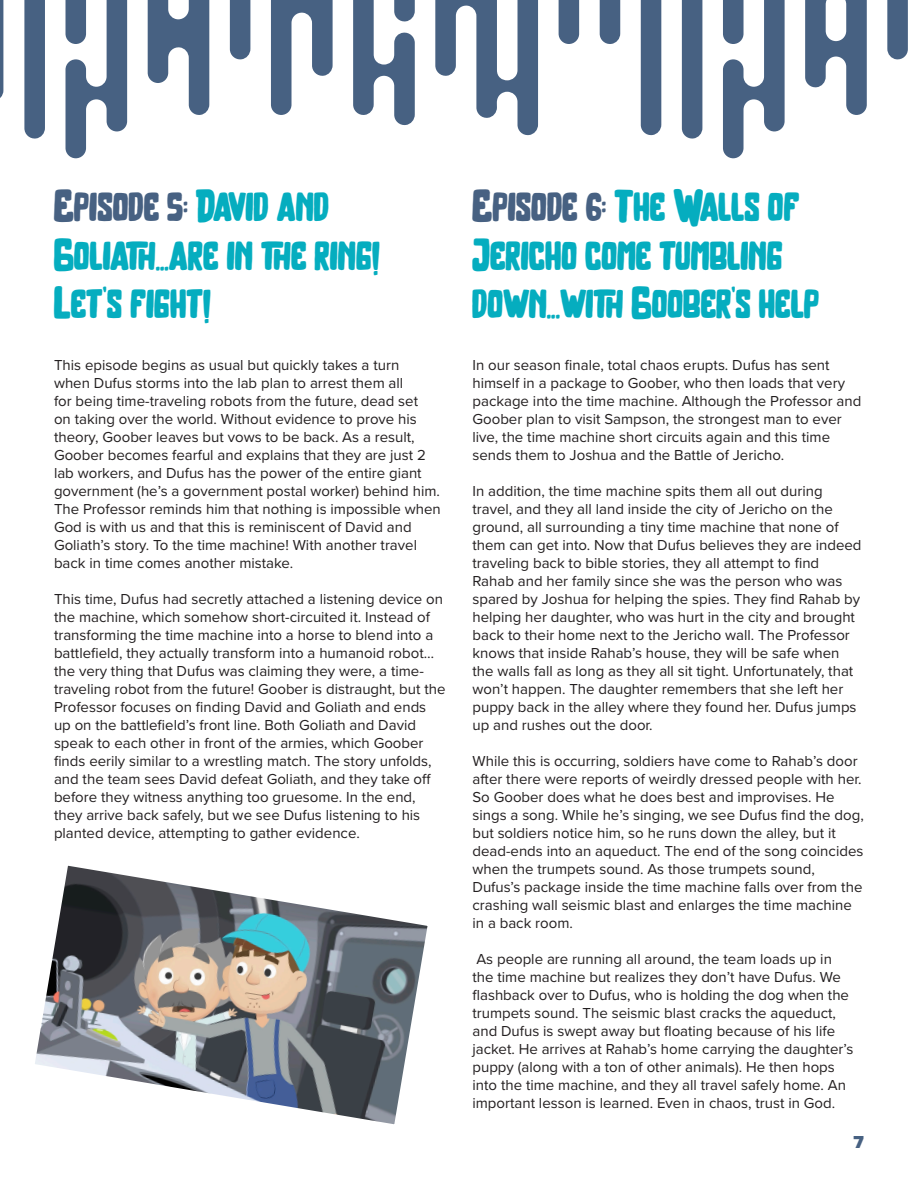
<style>
.page{position:relative;width:918px;height:1188px;background:#fff}
.page>*{position:absolute;margin:0;border:0;box-sizing:border-box;transform-origin:0 0}
.Paragraph_Style_1{font:700 40.5px/48.6px "BROTHER";color:#05adbf}
.t1{font:900 18px "Proxima Nova";color:#476182}
.t2{font:15px/18px "Proxima Nova";color:#231f20}
.s1{color:#476182}
</style>
<div class="page">
<svg style="left:0;top:0;width:3px;height:98px"></svg>
<svg style="left:24px;top:0;width:884px;height:158px"></svg>
<svg style="left:35px;top:865px;width:393px;height:260px"></svg>
<p class="Paragraph_Style_1" style="left:54px;top:181px;width:328px"><span class="s1">Episode 5:</span> David and<br>Goliath...are in the ring!<br>Let's fight!</p>
<p class="Paragraph_Style_1" style="left:472px;top:181px;width:349px"><span class="s1">Episode 6:</span> The Walls of<br>Jericho come tumbling down...with Goober's help</p>
<p class="t2" style="left:54px;top:356px;width:388px">This episode begins as usual but quickly takes a turn<br>when Dufus storms into the lab plan to arrest them all<br>for being time-traveling robots from the future, dead set<br>on taking over the world. Without evidence to prove his theory, Goober leaves but vows to be back. As a result, Goober becomes fearful and explains that they are just 2 lab workers, and Dufus has the power of the entire giant government (he’s a government postal worker) behind him.<br>The Professor reminds him that nothing is impossible when God is with us and that this is reminiscent of David and Goliath’s story. To the time machine! With another travel back in time comes another mistake.</p>
<p class="t2" style="left:54px;top:590px;width:393px">This time, Dufus had secretly attached a listening device on the machine, which somehow short-circuited it. Instead of transforming the time machine into a horse to blend into a battlefield, they actually transform into a humanoid robot… the very thing that Dufus was claiming they were, a time&shy;traveling robot from the future! Goober is distraught, but the Professor focuses on finding David and Goliath and ends up on the battlefield’s front line. Both Goliath and David speak to each other in front of the armies, which Goober finds eerily similar to a wrestling match. The story unfolds, and the team sees David defeat Goliath, and they take off before they witness anything too gruesome. In the end, they arrive back safely, but we see Dufus listening to his planted device, attempting to gather evidence.</p>
<p class="t2" style="left:472px;top:356px;width:390px">In our season finale, total chaos erupts. Dufus has sent himself in a package to Goober, who then loads that very package into the time machine. Although the Professor and Goober plan to visit Sampson, the strongest man to ever live, the time machine short circuits again and this time sends them to Joshua and the Battle of Jericho.</p>
<p class="t2" style="left:472px;top:482px;width:391px">In addition, the time machine spits them all out during travel, and they all land inside the city of Jericho on the ground, all surrounding a tiny time machine that none of them can get into. Now that Dufus believes they are indeed traveling back to bible stories, they all attempt to find Rahab and her family since she was the person who was spared by Joshua for helping the spies. They find Rahab by helping her daughter, who was hurt in the city and brought back to their home next to the Jericho wall. The Professor knows that inside Rahab’s house, they will be safe when the walls fall as long as they all sit tight. Unfortunately, that won’t happen. The daughter remembers that she left her puppy back in the alley where they found her. Dufus jumps up and rushes out the door.</p>
<p class="t2" style="left:472px;top:752px;width:393px">While this is occurring, soldiers have come to Rahab’s door after there were reports of weirdly dressed people with her.<br>So Goober does what he does best and improvises. He sings a song. While he’s singing, we see Dufus find the dog, but soldiers notice him, so he runs down the alley, but it dead-ends into an aqueduct. The end of the song coincides when the trumpets sound. As those trumpets sound, Dufus’s package inside the time machine falls over from the crashing wall seismic blast and enlarges the time machine in a back room.</p>
<p class="t2" style="left:472px;top:950px;width:382px">As people are running all around, the team loads up in<br>the time machine but realizes they don’t have Dufus. We flashback over to Dufus, who is holding the dog when the trumpets sound. The seismic blast cracks the aqueduct, and Dufus is swept away but floating because of his life jacket. He arrives at Rahab’s home carrying the daughter’s puppy (along with a ton of other animals). He then hops into the time machine, and they all travel safely home. An important lesson is learned. Even in chaos, trust in God.</p>
<p class="t1" style="left:854px;top:1129px;width:12px">7</p>
</div>
